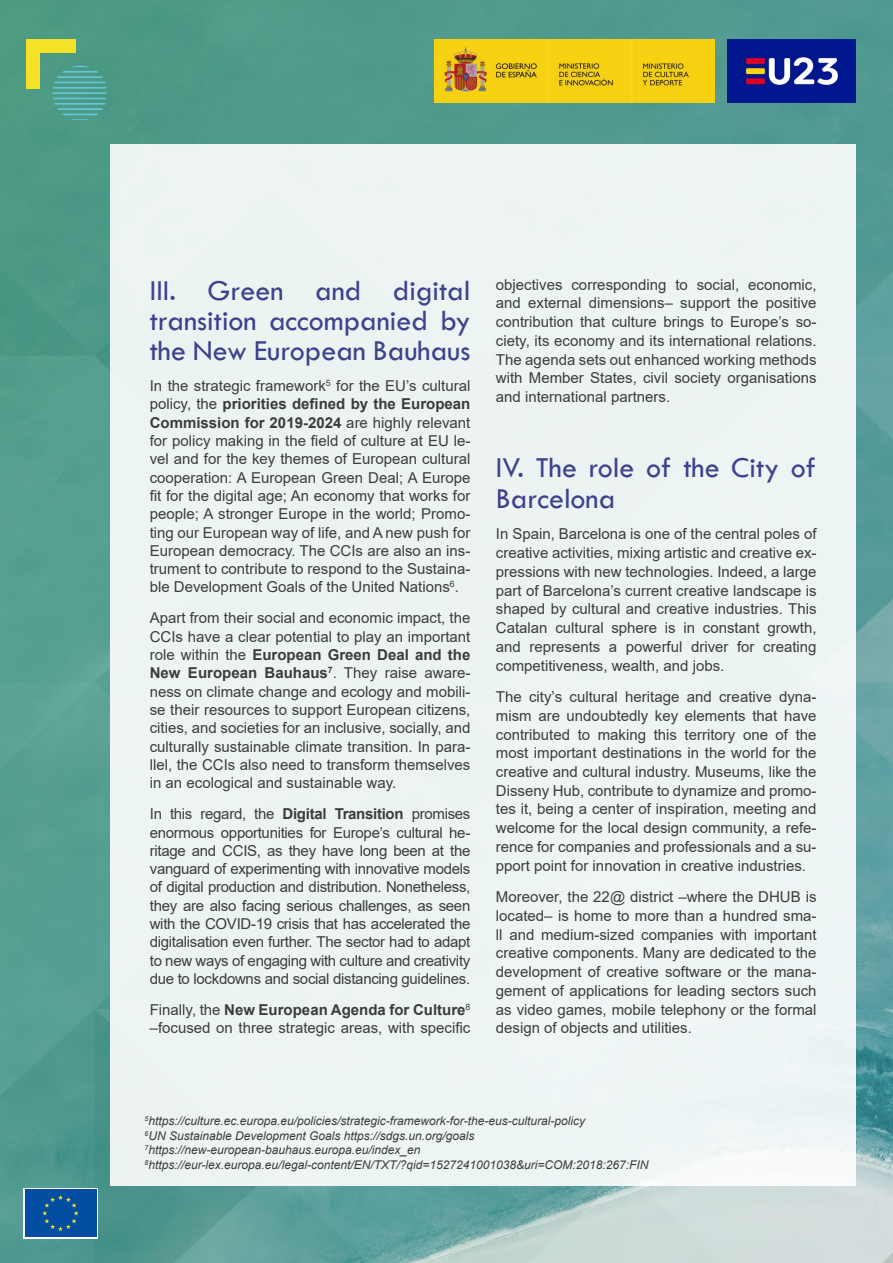
<style>
.page{position:relative;width:893px;height:1263px;background:#fff}
.page>*{position:absolute;margin:0;border:0;box-sizing:border-box;transform-origin:0 0}
.t1{font:30px/30.3px "Tw Cen";color:#3d428d;text-align:justify}
.t2{font:15px/18.3px "Arial";color:#3c3c3b;text-align:justify}
.t3{font:italic 12px/14.4px "Arial";color:#3c3c3b}
.s1{font-weight:700}
</style>
<div class="page">
<img style="left:0;top:0;width:893px;height:1263px">
<div style="left:111px;top:145px;width:745px;height:1041px;background:#edf4f3"></div>
<div style="left:26px;top:39px;width:13px;height:50px;background:#f5e226"></div>
<div style="left:26px;top:39px;width:50px;height:13px;background:#f5e226"></div>
<svg style="left:52px;top:66px;width:54px;height:54px;background:#52a49a"></svg>
<svg style="left:23px;top:1188px;width:75px;height:50px"></svg>
<div style="left:25px;top:1189px;width:71px;height:48px;background:#034ea2"></div>
<svg style="left:42px;top:1195px;width:37px;height:36px"></svg>
<img style="left:727px;top:39px;width:129px;height:64px">
<img style="left:434px;top:39px;width:280px;height:64px">
<h1 class="t1" style="left:150px;top:275px;width:322px">III. Green and digital transition accompanied by the New European Bauhaus</h1>
<p class="t2" style="left:150px;top:377px;width:322px">In the strategic framework<sup>5</sup> for the EU’s cultural policy, the <span class="s1">priorities defined by the European Commission for 2019-2024</span> are highly relevant for policy making in the field of culture at EU le&shy;vel and for the key themes of European cultural cooperation: A European Green Deal; A Europe fit for the digital age; An economy that works for people; A stronger Europe in the world; Promo&shy;ting our European way of life, and A new push for European democracy. The CCIs are also an ins&shy;trument to contribute to respond to the Sustaina&shy;ble Development Goals of the United Nations<sup>6</sup>.</p>
<p class="t2" style="left:150px;top:609px;width:322px">Apart from their social and economic impact, the CCIs have a clear potential to play an important role within the <span class="s1">European Green Deal and the New European Bauhaus</span><sup>7</sup>. They raise aware&shy;ness on climate change and ecology and mobili&shy;se their resources to support European citizens, cities, and societies for an inclusive, socially, and culturally sustainable climate transition. In para&shy;llel, the CCIs also need to transform themselves in an ecological and sustainable way.</p>
<p class="t2" style="left:150px;top:805px;width:322px">In this regard, the <span class="s1">Digital Transition</span> promises enormous opportunities for Europe’s cultural he&shy;ritage and CCIS, as they have long been at the vanguard of experimenting with innovative models of digital production and distribution. Nonetheless, they are also facing serious challenges, as seen with the COVID-19 crisis that has accelerated the digitalisation even further. The sector had to adapt to new ways of engaging with culture and creativity due to lockdowns and social distancing guidelines.</p>
<p class="t2" style="left:150px;top:1000px;width:322px">Finally, the <span class="s1">New European Agenda for Culture</span><sup>8 </sup>–focused on three strategic areas, with specific</p>
<p class="t2" style="left:496px;top:275px;width:322px;line-height:18.8px">objectives corresponding to social, economic, and external dimensions– support the positive contribution that culture brings to Europe’s so&shy;ciety, its economy and its international relations.<br>The agenda sets out enhanced working methods with Member States, civil society organisations and international partners.</p>
<h1 class="t1" style="left:496px;top:452px;width:321px;line-height:30.8px">IV. The role of the City of<br>Barcelona</h1>
<p class="t2" style="left:496px;top:525px;width:322px;line-height:18.8px">In Spain, Barcelona is one of the central poles of creative activities, mixing artistic and creative ex&shy;pressions with new technologies. Indeed, a large part of Barcelona’s current creative landscape is shaped by cultural and creative industries. This Catalan cultural sphere is in constant growth, and represents a powerful driver for creating competitiveness, wealth, and jobs.</p>
<p class="t2" style="left:496px;top:687px;width:322px;line-height:18.8px">The city’s cultural heritage and creative dyna&shy;mism are undoubtedly key elements that have contributed to making this territory one of the most important destinations in the world for the creative and cultural industry. Museums, like the Disseny Hub, contribute to dynamize and promo&shy;tes it, being a center of inspiration, meeting and welcome for the local design community, a refe&shy;rence for companies and professionals and a su&shy;pport point for innovation in creative industries.</p>
<p class="t2" style="left:496px;top:887px;width:322px;line-height:18.8px">Moreover, the 22@ district –where the DHUB is located– is home to more than a hundred sma&shy;ll and medium-sized companies with important creative components. Many are dedicated to the development of creative software or the mana&shy;gement of applications for leading sectors such as video games, mobile telephony or the formal design of objects and utilities.</p>
<p class="t3" style="left:145px;top:1114px;width:505px"><sup>5</sup>https://culture.ec.europa.eu/policies/strategic-framework-for-the-eus-cultural-policy<br><sup>6</sup>UN Sustainable Development Goals https://sdgs.un.org/goals <sup>7</sup>https://new-european-bauhaus.europa.eu/index_en <sup>8</sup>https://eur-lex.europa.eu/legal-content/EN/TXT/?qid=1527241001038&amp;uri=COM:2018:267:FIN</p>
</div>
